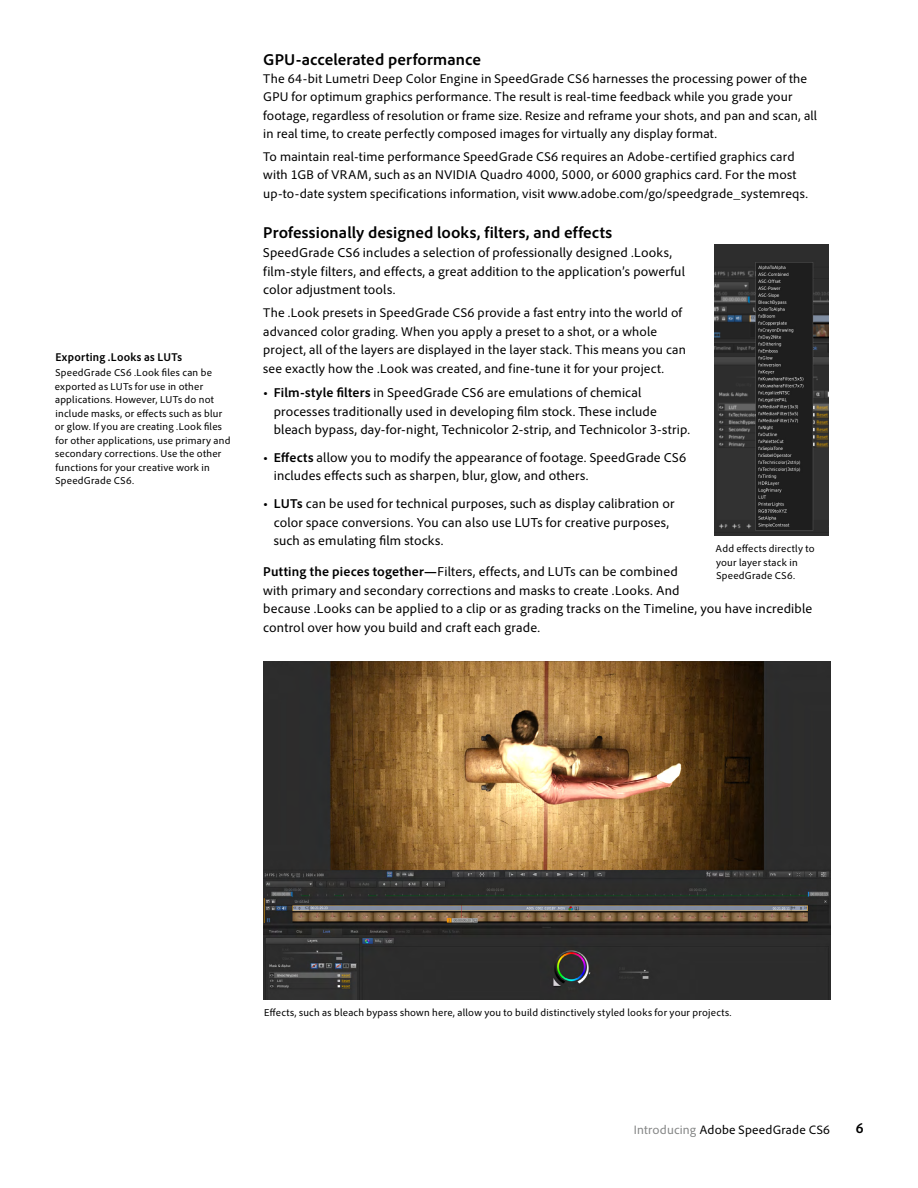
<style>
.page{position:relative;width:918px;height:1188px;background:#fff}
.page>*{position:absolute;margin:0;border:0;box-sizing:border-box;transform-origin:0 0}
.t1{font:700 16.5px "Adobe Clean";letter-spacing:.005em;color:#000}
.t2{font:700 semi-condensed 15px "Adobe Clean";color:#000}
.t3{font:13.5px/18.8px "Adobe Clean";letter-spacing:.01em;color:#000}
.t4{font:13.2px/18.5px "Adobe Clean";letter-spacing:.015em;color:#000}
.t5{font:12.75px "Adobe Clean";letter-spacing:.015em;color:#000}
.t6{font:700 semi-condensed 12px "Adobe Clean";letter-spacing:.02em;color:#000}
.t7{font:10.5px/13.5px "Adobe Clean";letter-spacing:.02em;color:#000}
.s1{font-weight:700}
.s2{color:#868787}
</style>
<div class="page">
<img style="left:714px;top:244px;width:114px;height:291px">
<img style="left:263px;top:661px;width:568px;height:338px">
<p class="t6" style="left:55px;top:349px;width:128px">Exporting .Looks as LUTs</p>
<p class="t7" style="left:55px;top:366px;width:177px">SpeedGrade CS6 .Look files can be exported as LUTs for use in other applications. However, LUTs do not include masks, or effects such as blur or glow. If you are creating .Look files for other applications, use primary and secondary corrections. Use the other functions for your creative work in SpeedGrade CS6.</p>
<p class="t1" style="left:263px;top:49px;width:219px">GPU-accelerated performance</p>
<p class="t4" style="left:263px;top:69px;width:555px">The 64-bit Lumetri Deep Color Engine in SpeedGrade CS6 harnesses the processing power of the GPU for optimum graphics performance. The result is real-time feedback while you grade your footage, regardless of resolution or frame size. Resize and reframe your shots, and pan and scan, all in real time, to create perfectly composed images for virtually any display format.</p>
<p class="t4" style="left:263px;top:147px;width:546px">To maintain real-time performance SpeedGrade CS6 requires an Adobe-certified graphics card with 1GB of VRAM, such as an NVIDIA Quadro 4000, 5000, or 6000 graphics card. For the most up-to-date system specifications information, visit www.adobe.com/go/speedgrade_systemreqs.</p>
<p class="t1" style="left:263px;top:223px;width:350px">Professionally designed looks, filters, and effects</p>
<p class="t3" style="left:263px;top:243px;width:423px">SpeedGrade CS6 includes a selection of professionally designed .Looks, film-style filters, and effects, a great addition to the application’s powerful color adjustment tools.</p>
<p class="t4" style="left:263px;top:303px;width:424px">The .Look presets in SpeedGrade CS6 provide a fast entry into the world of advanced color grading. When you apply a preset to a shot, or a whole project, all of the layers are displayed in the layer stack. This means you can see exactly how the .Look was created, and fine-tune it for your project.</p>
<p class="t3" style="left:274px;top:383px;width:418px;text-indent:-11px"><span class="s1">• Film-style filters</span> in SpeedGrade CS6 are emulations of chemical processes traditionally used in developing film stock. These include bleach bypass, day-for-night, Technicolor 2-strip, and Technicolor 3-strip.</p>
<p class="t3" style="left:274px;top:448px;width:414px;text-indent:-11px"><span class="s1">• Effects</span> allow you to modify the appearance of footage. SpeedGrade CS6 includes effects such as sharpen, blur, glow, and others.</p>
<p class="t3" style="left:274px;top:494px;width:402px;text-indent:-11px"><span class="s1">• LUTs</span> can be used for technical purposes, such as display calibration or color space conversions. You can also use LUTs for creative purposes, such as emulating film stocks.</p>
<p class="t3" style="left:263px;top:562px;width:551px"><span class="s1">Putting the pieces together—</span>Filters, effects, and LUTs can be combined<br>with primary and secondary corrections and masks to create .Looks. And<br>because .Looks can be applied to a clip or as grading tracks on the Timeline, you have incredible control over how you build and craft each grade.</p>
<p class="t7" style="left:716px;top:542px;width:100px">Add effects directly to your layer stack in<br>SpeedGrade CS6.</p>
<p class="t7" style="left:264px;top:1005px;width:469px">Effects, such as bleach bypass shown here, allow you to build distinctively styled looks for your projects.</p>
<p class="t5" style="left:634px;top:1122px;width:198px"><span class="s2">Introducing</span> Adobe SpeedGrade CS6</p>
<p class="t2" style="left:856px;top:1119px;width:9px">6</p>
</div>
